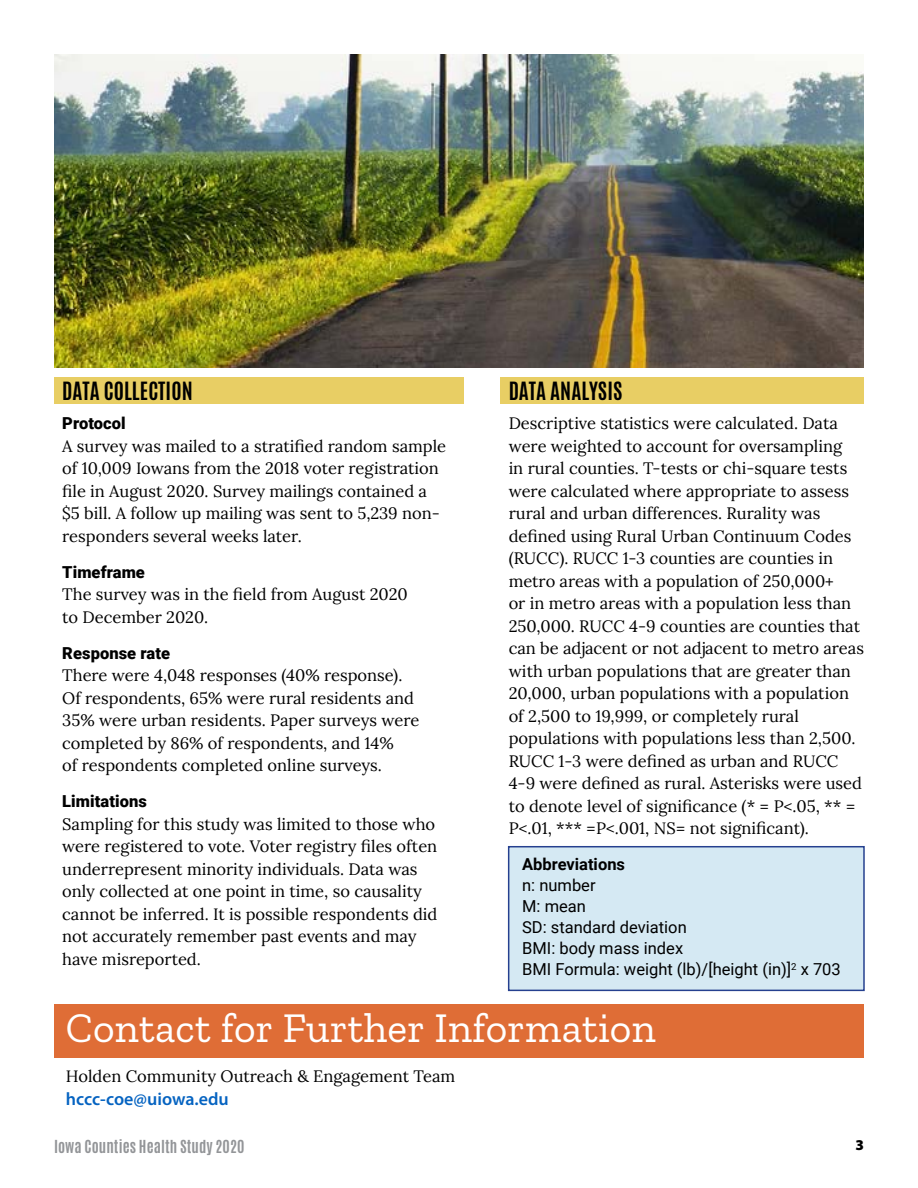
<style>
.page{position:relative;width:918px;height:1188px;background:#fff}
.page>*{position:absolute;margin:0;border:0;box-sizing:border-box;transform-origin:0 0}
.Antonio_Subhead{font:42px "Zilla Slab";letter-spacing:.005em;color:#fff}
.Antonio_Subhead-2{font:700 21px "Antonio";letter-spacing:.005em;color:#000}
.Body_text{font:600 18px "Myriad Pro";color:#0563c1}
.Body_text-2{font:16.5px/22.5px "Lora";color:#000}
.Body_text-3{font:16.5px "Roboto";color:#000}
.Body_sub_head{font:900 16.5px "Roboto";letter-spacing:.005em;color:#000}
.Body_text-4{font:700 16.5px "Roboto";color:#000}
.t1{font:700 15px "Antonio";letter-spacing:.005em;color:#939598}
.t2{font:900 15px "Myriad Pro";color:#000}
</style>
<div class="page">
<div style="left:508px;top:846px;width:357px;height:145px;background:#d5e9f3;border:2px solid #25408f"></div>
<img style="left:54px;top:54px;width:810px;height:313px">
<div style="left:54px;top:1004px;width:810px;height:54px;background:#df6d36"></div>
<div style="left:54px;top:377px;width:409px;height:27px;background:#e8ce64"></div>
<div style="left:500px;top:377px;width:364px;height:27px;background:#e8ce64"></div>
<p class="Antonio_Subhead-2" style="left:62px;top:375px;width:132px">DATA COLLECTION</p>
<p class="Body_sub_head" style="left:62px;top:412px;width:65px">Protocol</p>
<p class="Body_text-2" style="left:62px;top:434px;width:385px">A survey was mailed to a stratified random sample of 10,009 Iowans from the 2018 voter registration file in August 2020. Survey mailings contained a $5 bill. A follow up mailing was sent to 5,239 non&shy;responders several weeks later.</p>
<p class="Body_sub_head" style="left:62px;top:560px;width:84px">Timeframe</p>
<p class="Body_text-2" style="left:62px;top:582px;width:347px">The survey was in the field from August 2020 to December 2020.</p>
<p class="Body_sub_head" style="left:62px;top:641px;width:109px">Response rate</p>
<p class="Body_text-2" style="left:62px;top:663px;width:359px">There were 4,048 responses (40% response).<br>Of respondents, 65% were rural residents and 35% were urban residents. Paper surveys were completed by 86% of respondents, and 14%<br>of respondents completed online surveys.</p>
<p class="Body_sub_head" style="left:62px;top:790px;width:86px">Limitations</p>
<p class="Body_text-2" style="left:62px;top:812px;width:377px">Sampling for this study was limited to those who were registered to vote. Voter registry files often underrepresent minority individuals. Data was only collected at one point in time, so causality cannot be inferred. It is possible respondents did not accurately remember past events and may have misreported.</p>
<p class="Antonio_Subhead-2" style="left:509px;top:375px;width:115px">DATA ANALYSIS</p>
<p class="Body_text-2" style="left:509px;top:411px;width:357px">Descriptive statistics were calculated. Data were weighted to account for oversampling<br>in rural counties. T-tests or chi-square tests were calculated where appropriate to assess rural and urban differences. Rurality was defined using Rural Urban Continuum Codes (RUCC). RUCC 1-3 counties are counties in metro areas with a population of 250,000+<br>or in metro areas with a population less than 250,000. RUCC 4-9 counties are counties that can be adjacent or not adjacent to metro areas with urban populations that are greater than 20,000, urban populations with a population of 2,500 to 19,999, or completely rural populations with populations less than 2,500.<br>RUCC 1-3 were defined as urban and RUCC 4-9 were defined as rural. Asterisks were used to denote level of significance (* = P&lt;.05, ** = P&lt;.01, *** =P&lt;.001, NS= not significant).</p>
<p class="Body_text-4" style="left:522px;top:853px;width:104px">Abbreviations</p>
<p class="Body_text-3" style="left:522px;top:874px;width:75px">n: number</p>
<p class="Body_text-3" style="left:522px;top:895px;width:65px">M: mean</p>
<p class="Body_text-3" style="left:522px;top:916px;width:166px">SD: standard deviation</p>
<p class="Body_text-3" style="left:522px;top:937px;width:163px">BMI: body mass index</p>
<p class="Body_text-3" style="left:522px;top:958px;width:320px">BMI Formula: weight (lb)/[height (in)]<sup>2</sup> x 703</p>
<p class="Antonio_Subhead" style="left:66px;top:1005px;width:591px">Contact for Further Information</p>
<p class="Body_text-2" style="left:66px;top:1064px;width:391px">Holden Community Outreach &amp; Engagement Team</p>
<p class="Body_text" style="left:66px;top:1087px;width:164px">hccc-coe@uiowa.edu</p>
<p class="t1" style="left:54px;top:1136px;width:192px">Iowa Counties Health Study 2020</p>
<p class="t2" style="left:855px;top:1135px;width:10px">3</p>
</div>
